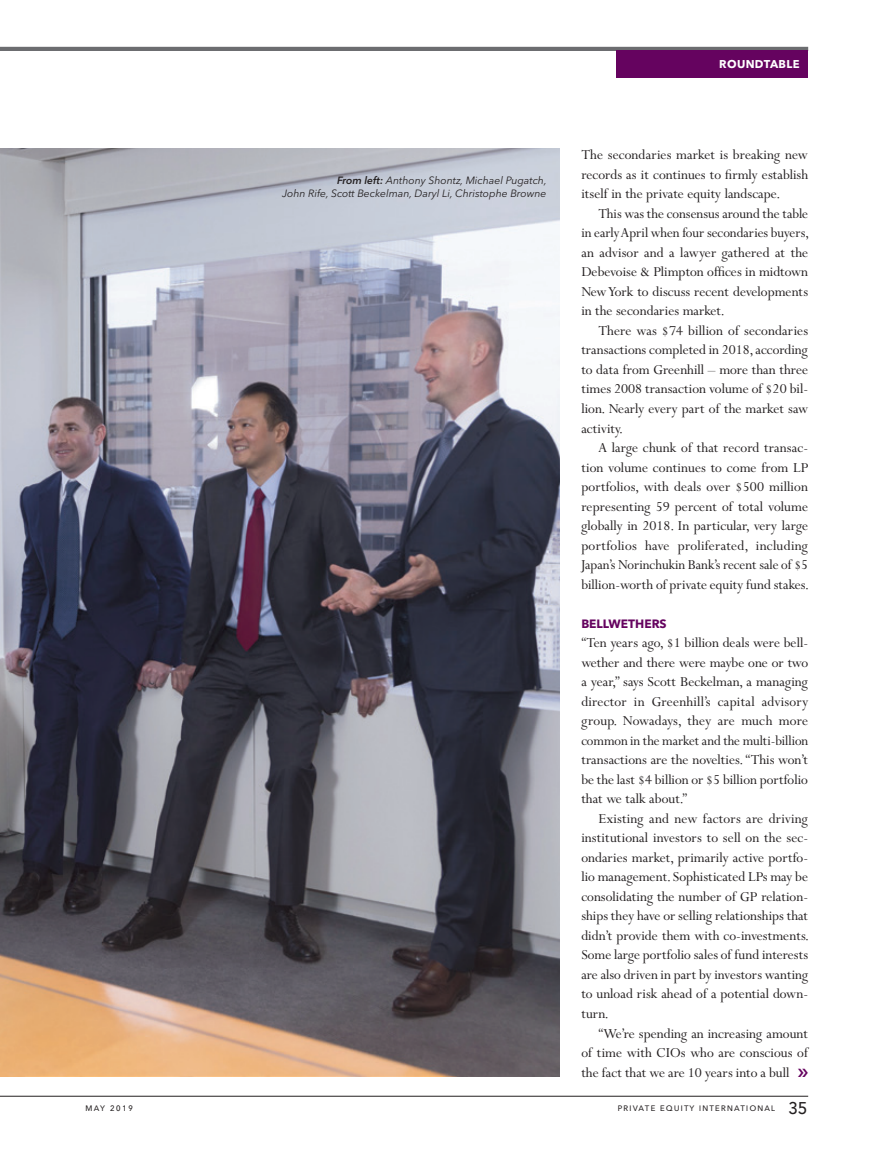
<style>
.page{position:relative;width:872px;height:1149px;background:#fff}
.page>*{position:absolute;margin:0;border:0;box-sizing:border-box;transform-origin:0 0}
.t1{font:15.3px/19.5px "Perpetua MT Pro";color:#231f20;text-align:justify}
.t2{font:700 12px "Avenir Next LT Pro";color:#65035f}
.t3{font:700 11.25px "Avenir Next LT Pro";letter-spacing:.035em;color:#fff}
.t4{font:italic 10.5px/13.5px "Avenir Next LT Pro";color:#231f20;text-align:right}
.t5{font:10.5px "Avenir Next LT Pro";letter-spacing:.08em;color:#231f20}
.s1{font-weight:600}
.s2{font-size:22.5px}
</style>
<div class="page">
<hr style="left:0;top:1095px;width:808px;height:1px;background:#231f20">
<hr style="left:0;top:47px;width:808px;height:4px;background:#6c6d70">
<img style="left:0;top:148px;width:559px;height:927px">
<div style="left:617px;top:50px;width:191px;height:27px;background:#65035f"></div>
<p class="t4" style="left:282px;top:173px;width:266px"><span class="s1">From left:</span> Anthony Shontz, Michael Pugatch,<br>John Rife, Scott Beckelman, Daryl Li, Christophe Browne</p>
<p class="t3" style="left:719px;top:57px;width:82px">ROUNDTABLE</p>
<p class="t1" style="left:581px;top:145px;width:228px">The secondaries market is breaking new records as it continues to firmly establish itself in the private equity landscape.</p>
<p class="t1" style="left:581px;top:204px;width:229px;text-indent:17px">This was the consensus around the table in early April when four secondaries buyers, an advisor and a lawyer gathered at the Debevoise &amp; Plimpton offices in midtown New York to discuss recent developments in the secondaries market.</p>
<p class="t1" style="left:581px;top:321px;width:228px;text-indent:17px">There was $74 billion of secondaries transactions completed in 2018, according to data from Greenhill – more than three times 2008 transaction volume of $20 bil&shy;lion. Nearly every part of the market saw activity.</p>
<p class="t1" style="left:581px;top:438px;width:229px;text-indent:17px">A large chunk of that record transac&shy;tion volume continues to come from LP portfolios, with deals over $500 million representing 59 percent of total volume globally in 2018. In particular, very large portfolios have proliferated, including Japan’s Norinchukin Bank’s recent sale of $5 billion-worth of private equity fund stakes.</p>
<p class="t2" style="left:581px;top:616px;width:87px">BELLWETHERS</p>
<p class="t1" style="left:581px;top:633px;width:228px">“Ten years ago, $1 billion deals were bell&shy;wether and there were maybe one or two a year,” says Scott Beckelman, a managing director in Greenhill’s capital advisory group. Nowadays, they are much more common in the market and the multi-billion transactions are the novelties. “This won’t be the last $4 billion or $5 billion portfolio that we talk about.”</p>
<p class="t1" style="left:581px;top:808px;width:229px;text-indent:17px">Existing and new factors are driving institutional investors to sell on the sec&shy;ondaries market, primarily active portfo&shy;lio management. Sophisticated LPs may be consolidating the number of GP relation&shy;ships they have or selling relationships that didn’t provide them with co-investments.<br>Some large portfolio sales of fund interests are also driven in part by investors wanting to unload risk ahead of a potential down&shy;turn.</p>
<p class="t1" style="left:581px;top:1023px;width:228px;text-indent:17px">“We’re spending an increasing amount of time with CIOs who are conscious of the fact that we are 10 years into a bull</p>
<p class="t5" style="left:85px;top:1100px;width:50px">may 2019</p>
<p class="t5" style="left:617px;top:1100px;width:192px">private equity international <span class="s2">35</span></p>
</div>
